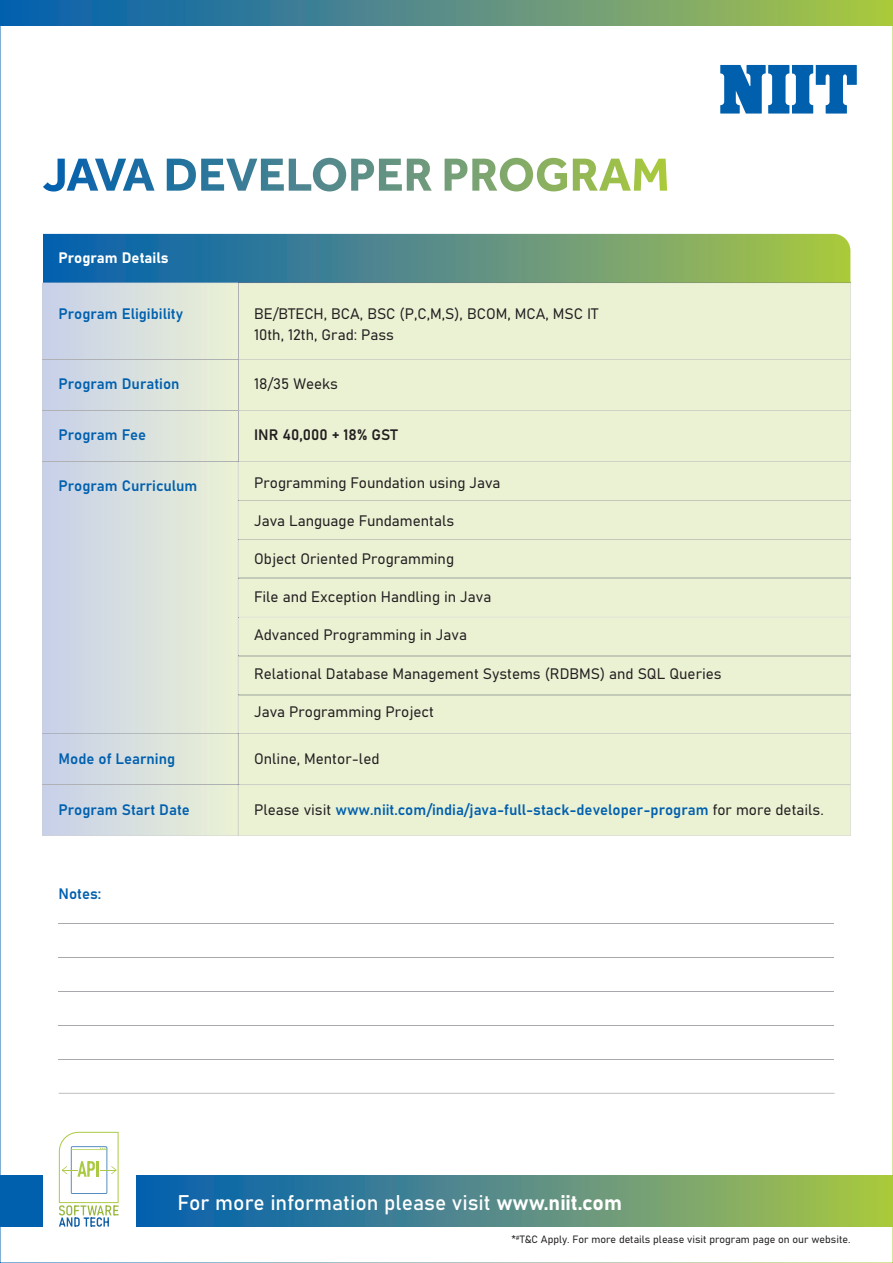
<style>
.page{position:relative;width:893px;height:1263px;background:#fff}
.page>*{position:absolute;margin:0;border:0;box-sizing:border-box;transform-origin:0 0}
.t1{font:21px "Bahnschrift";color:#fff}
.t2{font:300 15px/21px "Bahnschrift";color:#231f20}
.t3{font:600 15px "Bahnschrift";color:#0160ae}
.t4{font:600 15px "Bahnschrift";color:#231f20}
.t5{font:700 15px "Bahnschrift";color:#fff}
.t6{font:300 10.5px "Bahnschrift";color:#231f20}
.s1{font-weight:300;color:#231f20}
.s2{font-weight:700}
</style>
<div class="page">
<div style="left:0;top:0;width:893px;height:26px;background:linear-gradient(to right,#025bb8,#adc54a)"></div>
<svg style="left:720px;top:65px;width:137px;height:49px"></svg>
<svg style="left:362px;top:158px;width:305px;height:33px"></svg>
<svg style="left:42px;top:234px;width:809px;height:602px;background:#dae5cf"></svg>
<div style="left:136px;top:1176px;width:757px;height:51px;background:linear-gradient(to right,#025bb8,#adc54a)"></div>
<div style="left:0;top:1176px;width:43px;height:51px;background:#0160ae"></div>
<svg style="left:59px;top:1132px;width:60px;height:95px"></svg>
<hr style="left:59px;top:923px;width:775px;height:1px;background:#a8a9ad">
<hr style="left:59px;top:957px;width:775px;height:1px;background:#a8a9ad">
<hr style="left:59px;top:991px;width:775px;height:1px;background:#a8a9ad">
<hr style="left:59px;top:1025px;width:775px;height:1px;background:#a8a9ad">
<hr style="left:59px;top:1059px;width:775px;height:1px;background:#a8a9ad">
<svg style="left:59px;top:1093px;width:775px;height:1px"></svg>
<p class="t5" style="left:59px;top:252px;width:111px">Program Details</p>
<p class="t3" style="left:59px;top:309px;width:126px">Program Eligibility</p>
<p class="t2" style="left:254px;top:305px;width:346px">BE/BTECH, BCA, BSC (P,C,M,S), BCOM, MCA, MSC IT<br>10th, 12th, Grad: Pass</p>
<p class="t3" style="left:59px;top:379px;width:123px">Program Duration</p>
<p class="t2" style="left:254px;top:375px;width:85px">18/35 Weeks</p>
<p class="t3" style="left:59px;top:430px;width:89px">Program Fee</p>
<p class="t4" style="left:254px;top:430px;width:145px">INR 40,000 + 18% GST</p>
<p class="t3" style="left:59px;top:480px;width:140px">Program Curriculum</p>
<p class="t3" style="left:59px;top:753px;width:118px">Mode of Learning</p>
<p class="t2" style="left:254px;top:474px;width:248px">Programming Foundation using Java</p>
<p class="t2" style="left:254px;top:512px;width:202px">Java Language Fundamentals</p>
<p class="t2" style="left:254px;top:550px;width:201px">Object Oriented Programming</p>
<p class="t2" style="left:254px;top:588px;width:239px">File and Exception Handling in Java</p>
<p class="t2" style="left:254px;top:626px;width:214px">Advanced Programming in Java</p>
<p class="t2" style="left:254px;top:664px;width:469px">Relational Database Management Systems (RDBMS) and SQL Queries</p>
<p class="t2" style="left:254px;top:702px;width:181px">Java Programming Project</p>
<p class="t2" style="left:254px;top:749px;width:127px">Online, Mentor-led</p>
<p class="t3" style="left:59px;top:804px;width:133px">Program Start Date</p>
<p class="t3" style="left:254px;top:804px;width:571px"><span class="s1">Please visit</span> www.niit.com/india/java-full-stack-developer-program <span class="s1">for more details.</span></p>
<p class="t3" style="left:59px;top:888px;width:44px">Notes:</p>
<h1 class="t1" style="left:177px;top:1195px;width:446px">For more information please visit <span class="s2">www.niit.com</span></h1>
<p class="t6" style="left:511px;top:1236px;width:341px">*<sup>#</sup>T&amp;C Apply. For more details please visit program page on our website.</p>
</div>
